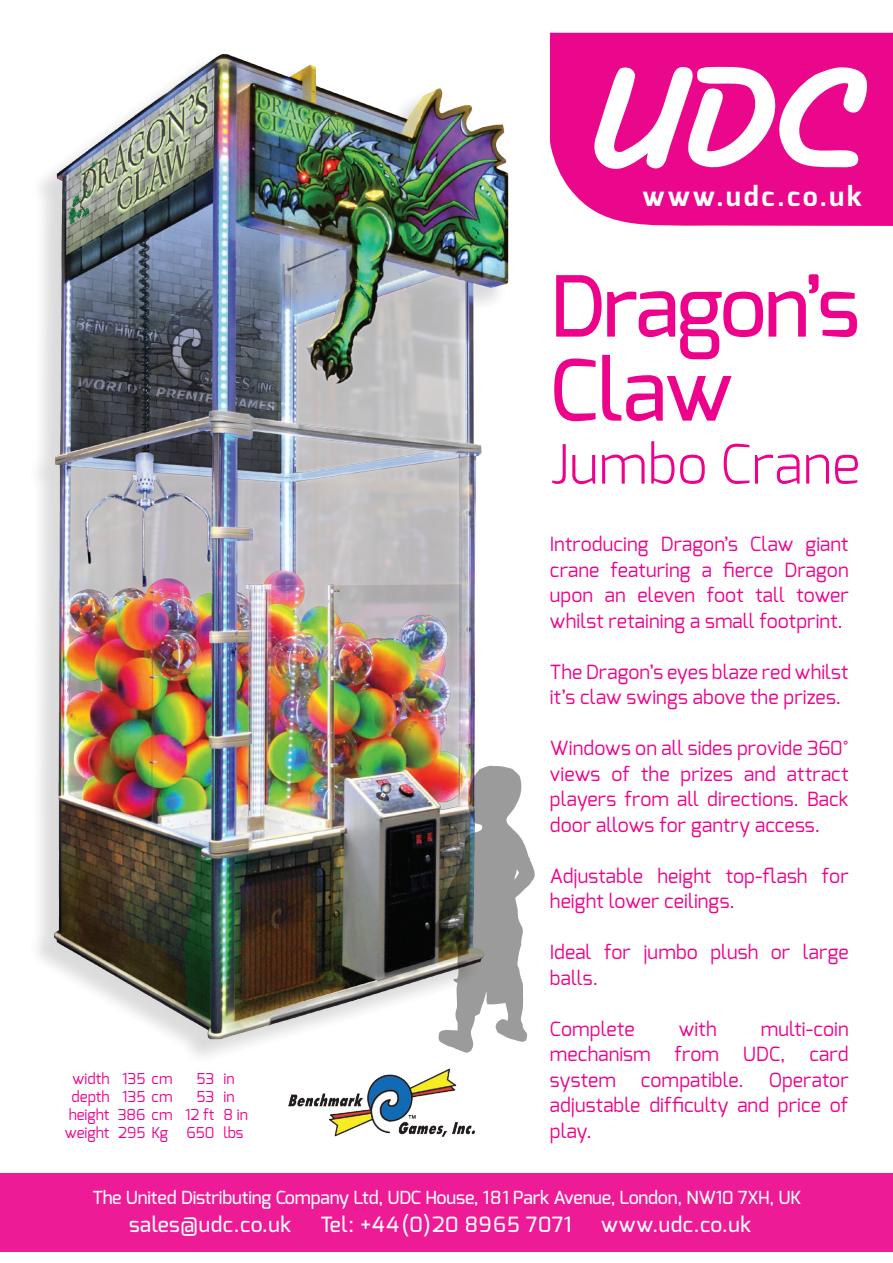
<style>
.page{position:relative;width:893px;height:1263px;background:#fff}
.page>*{position:absolute;margin:0;border:0;box-sizing:border-box;transform-origin:0 0}
.Product_Heading{font:500 84px "Exo";letter-spacing:-.03em;color:#ed028c}
.Product_Heading-2{font:300 54px "Exo";color:#ed028c}
.Product_Description{font:700 27px "Exo";letter-spacing:.1em;color:#fff}
.Product_Description-2{font:500 21px "Exo";letter-spacing:.025em;color:#fff}
.Product_Description-3{font:19.5px/25.5px "Exo";color:#ed028c;text-align:justify}
.Product_Description-4{font:500 18px "Exo";letter-spacing:-.01em;color:#fff}
.Product_Dimensions_W{font:15px "Exo";color:#ed028c}
</style>
<div class="page">
<div style="left:0;top:1173px;width:893px;height:79px;background:#ee1b97"></div>
<div style="left:550px;top:33px;width:343px;height:193px;background:#eb078b"></div>
<svg style="left:589px;top:65px;width:280px;height:109px"></svg>
<div style="left:28px;top:53px;width:481px;height:1012px;background:#231f20;opacity:.16"></div>
<img style="left:54px;top:54px;width:454px;height:985px">
<img style="left:431px;top:766px;width:104px;height:287px">
<img style="left:288px;top:1069px;width:187px;height:68px">
<p class="Product_Description" style="left:642px;top:179px;width:221px">www.udc.co.uk</p>
<p class="Product_Dimensions_W" style="left:72px;top:1069px;width:102px">width 135 cm</p>
<p class="Product_Dimensions_W" style="left:197px;top:1069px;width:40px">53 in</p>
<p class="Product_Dimensions_W" style="left:71px;top:1087px;width:102px">depth 135 cm</p>
<p class="Product_Dimensions_W" style="left:197px;top:1087px;width:40px">53 in</p>
<p class="Product_Dimensions_W" style="left:69px;top:1105px;width:181px">height 386 cm 12 ft 8 in</p>
<p class="Product_Dimensions_W" style="left:65px;top:1123px;width:180px">weight 295 Kg 650 lbs</p>
<p class="Product_Heading" style="left:550px;top:252px;width:312px">Dragon’s</p>
<p class="Product_Heading" style="left:550px;top:336px;width:185px">Claw</p>
<p class="Product_Heading-2" style="left:550px;top:429px;width:312px">Jumbo Crane</p>
<p class="Product_Description-3" style="left:550px;top:531px;width:300px">Introducing Dragon’s Claw giant crane featuring a fierce Dragon upon an eleven foot tall tower whilst retaining a small footprint.</p>
<p class="Product_Description-3" style="left:550px;top:659px;width:300px">The Dragon’s eyes blaze red whilst it’s claw swings above the prizes.</p>
<p class="Product_Description-3" style="left:550px;top:735px;width:300px">Windows on all sides provide 360˚ views of the prizes and attract players from all directions. Back door allows for gantry access.</p>
<p class="Product_Description-3" style="left:550px;top:863px;width:300px">Adjustable height top-flash for height lower ceilings.</p>
<p class="Product_Description-3" style="left:550px;top:939px;width:300px">Ideal for jumbo plush or large balls.</p>
<p class="Product_Description-3" style="left:550px;top:1016px;width:86px">Complete</p>
<p class="Product_Description-3" style="left:679px;top:1016px;width:39px">with</p>
<p class="Product_Description-3" style="left:550px;top:1016px;width:300px;text-indent:211px">multi-coin mechanism from UDC, card system</p>
<p class="Product_Description-3" style="left:641px;top:1067px;width:104px">compatible.</p>
<p class="Product_Description-3" style="left:550px;top:1067px;width:300px;text-indent:219px">Operator adjustable difficulty and price of play.</p>
<p class="Product_Description-4" style="left:93px;top:1186px;width:710px">The United Distributing Company Ltd, UDC House, 181 Park Avenue, London, NW10 7XH, UK</p>
<p class="Product_Description-2" style="left:129px;top:1211px;width:164px">sales@udc.co.uk</p>
<p class="Product_Description-2" style="left:321px;top:1211px;width:253px">Tel: +44 (0)20 8965 7071</p>
<p class="Product_Description-2" style="left:601px;top:1211px;width:152px">www.udc.co.uk</p>
</div>
